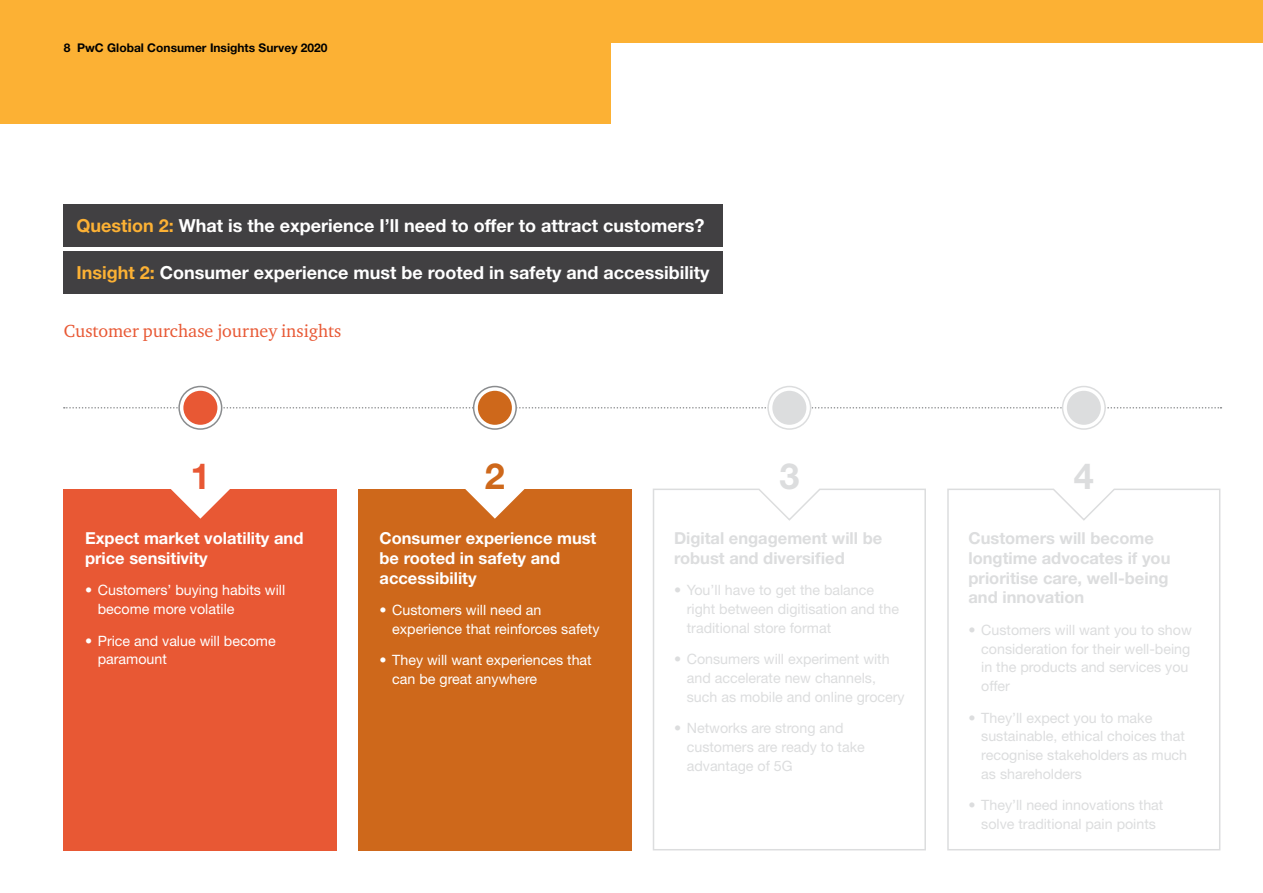
<style>
.page{position:relative;width:1263px;height:893px;background:#fff}
.page>*{position:absolute;margin:0;border:0;box-sizing:border-box;transform-origin:0 0}
.t1{font:700 36px "Helvetica Neue";color:#dcddde}
.t2{font:700 36px "Helvetica Neue";color:#e85834}
.t3{font:700 36px "Helvetica Neue";color:#ce681b}
.t4{font:700 18px "Helvetica Neue";color:#fff}
.t5{font:18px "Charter ITC";color:#e85834}
.t6{font:700 16.5px/19.8px "Helvetica Neue";color:#dcddde}
.t7{font:700 16.5px/19.8px "Helvetica Neue";color:#fff}
.t8{font:14.25px/18.8px "Helvetica Neue";color:#dcddde}
.t9{font:14.25px/18.8px "Helvetica Neue";color:#fff}
.t10{font:700 12px "Helvetica Neue";color:#000}
.s1{color:#fcb134}
</style>
<div class="page">
<div style="left:0;top:0;width:610px;height:123px;background:#fcb134"></div>
<div style="left:610px;top:0;width:653px;height:43px;background:#fcb134"></div>
<div style="left:64px;top:204px;width:659px;height:43px;background:#414042"></div>
<div style="left:64px;top:251px;width:659px;height:42px;background:#414042"></div>
<div style="left:64px;top:489px;width:273px;height:361px;background:#e85834"></div>
<div style="left:358px;top:489px;width:273px;height:361px;background:#ce681b"></div>
<svg style="left:171px;top:489px;width:59px;height:30px"></svg>
<svg style="left:465px;top:489px;width:60px;height:30px"></svg>
<svg style="left:64px;top:407px;width:1157px;height:2px"></svg>
<svg style="left:179px;top:386px;width:43px;height:43px"></svg>
<div style="left:178px;top:386px;width:44px;height:44px;border:2px solid #8a8c8e;border-radius:50%"></div>
<div style="left:183px;top:391px;width:34px;height:34px;background:#e85834;border-radius:50%"></div>
<svg style="left:474px;top:386px;width:42px;height:43px"></svg>
<div style="left:473px;top:386px;width:44px;height:44px;border:2px solid #8a8c8e;border-radius:50%"></div>
<div style="left:478px;top:391px;width:34px;height:34px;background:#ce681b;border-radius:50%"></div>
<svg style="left:768px;top:386px;width:43px;height:43px"></svg>
<div style="left:767px;top:386px;width:44px;height:44px;border:2px solid #dcddde;border-radius:50%"></div>
<div style="left:772px;top:391px;width:34px;height:34px;background:#dcddde;border-radius:50%"></div>
<svg style="left:1062px;top:386px;width:43px;height:43px"></svg>
<div style="left:1062px;top:386px;width:44px;height:44px;border:2px solid #dcddde;border-radius:50%"></div>
<div style="left:1067px;top:391px;width:34px;height:34px;background:#dcddde;border-radius:50%"></div>
<svg style="left:653px;top:488px;width:273px;height:363px"></svg>
<svg style="left:947px;top:488px;width:274px;height:363px"></svg>
<p class="t10" style="left:64px;top:40px;width:265px">8 PwC Global Consumer Insights Survey 2020</p>
<p class="t4" style="left:77px;top:215px;width:629px"><span class="s1">Question 2:</span> What is the experience I’ll need to offer to attract customers?</p>
<p class="t4" style="left:77px;top:262px;width:634px"><span class="s1">Insight 2:</span> Consumer experience must be rooted in safety and accessibility</p>
<p class="t5" style="left:64px;top:319px;width:279px">Customer purchase journey insights</p>
<h1 class="t2" style="left:190px;top:453px;width:22px">1</h1>
<h1 class="t3" style="left:485px;top:453px;width:22px">2</h1>
<h1 class="t1" style="left:779px;top:453px;width:22px">3</h1>
<h1 class="t1" style="left:1074px;top:453px;width:22px">4</h1>
<p class="t7" style="left:85px;top:528px;width:220px">Expect market volatility and price sensitivity</p>
<p class="t9" style="left:98px;top:581px;width:189px;text-indent:-13px">• Customers’ buying habits will become more volatile</p>
<p class="t9" style="left:98px;top:631px;width:179px;text-indent:-13px">• Price and value will become paramount</p>
<p class="t7" style="left:379px;top:528px;width:218px">Consumer experience must be rooted in safety and accessibility</p>
<p class="t9" style="left:392px;top:600px;width:209px;text-indent:-13px">• Customers will need an experience that reinforces safety</p>
<p class="t9" style="left:392px;top:651px;width:201px;text-indent:-13px">• They will want experiences that can be great anywhere</p>
<p class="t6" style="left:674px;top:528px;width:210px">Digital engagement will be robust and diversified</p>
<p class="t8" style="left:687px;top:581px;width:214px;text-indent:-13px">• You’ll have to get the balance right between digitisation and the traditional store format</p>
<p class="t8" style="left:687px;top:650px;width:219px;text-indent:-13px">• Consumers will experiment with and accelerate new channels, such as mobile and online grocery</p>
<p class="t8" style="left:687px;top:719px;width:179px;text-indent:-13px">• Networks are strong and customers are ready to take advantage of 5G</p>
<p class="t6" style="left:968px;top:528px;width:203px">Customers will become longtime advocates if you prioritise care, well-being and innovation</p>
<p class="t8" style="left:981px;top:620px;width:212px;text-indent:-13px">• Customers will want you to show consideration for their well-being in the products and services you offer</p>
<p class="t8" style="left:981px;top:708px;width:207px;text-indent:-13px">• They’ll expect you to make sustainable, ethical choices that recognise stakeholders as much as shareholders</p>
<p class="t8" style="left:968px;top:796px;width:196px;text-align:center">• They’ll need innovations that solve traditional pain points</p>
</div>
